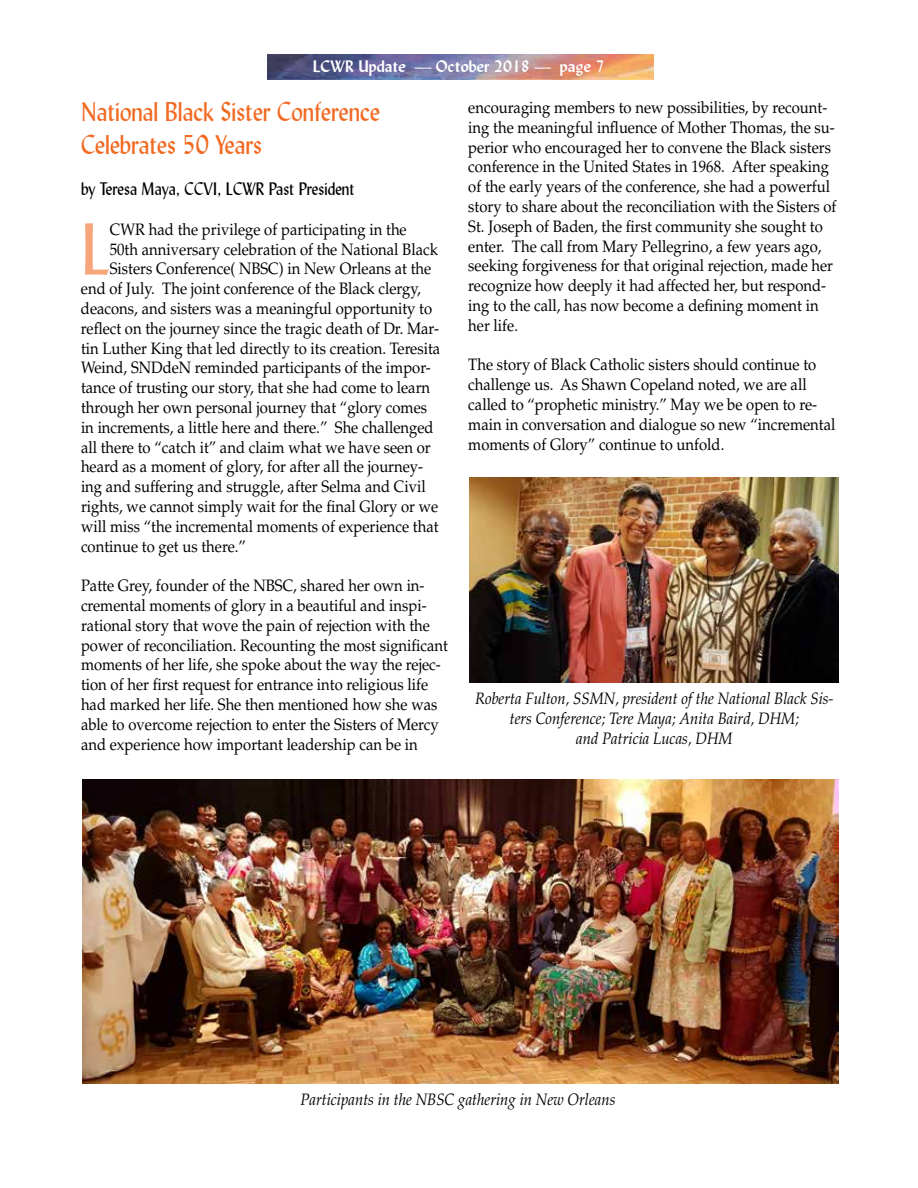
<style>
.page{position:relative;width:918px;height:1188px;background:#fff}
.page>*{position:absolute;margin:0;border:0;box-sizing:border-box;transform-origin:0 0}
.t1{font:72.45px "Lydian BT";color:#f7a57a;scale:.9 1}
.t2{font:27px/32.4px "Lydian BT";color:#f26922;scale:.9 1}
.t3{font:18px "Lydian BT";color:#000;scale:.9 1}
.t4{font:16.5px/19.8px "Palatino LT Std";color:#000;scale:.9 1}
.t5{font:italic 16.5px/19.8px "Palatino LT Std";color:#000;text-align:center;scale:.9 1}
.t6{font:700 16.5px "Lydian BT";color:#fff}
</style>
<div class="page">
<img style="left:268px;top:54px;width:386px;height:26px">
<img style="left:83px;top:780px;width:756px;height:303px">
<img style="left:470px;top:478px;width:369px;height:205px">
<p class="t6" style="left:313px;top:56px;width:293px">LCWR Update — October 2018 — page 7</p>
<h2 class="t2" style="left:81px;top:96px;width:334px">National Black Sister Conference<br>Celebrates 50 Years</h2>
<p class="t3" style="left:81px;top:178px;width:306px">by Teresa Maya, CCVI, LCWR Past President</p>
<h1 class="t1" style="left:81px;top:205px;width:34px">L</h1>
<p class="t4" style="left:110px;top:220px;width:331px">CWR had the privilege of participating in the</p>
<p class="t4" style="left:468px;top:98px;width:411px">encouraging members to new possibilities, by recount&shy;ing the meaningful influence of Mother Thomas, the su&shy;perior who encouraged her to convene the Black sisters conference in the United States in 1968. After speaking of the early years of the conference, she had a powerful story to share about the reconciliation with the Sisters of St. Joseph of Baden, the first community she sought to enter. The call from Mary Pellegrino, a few years ago, seeking forgiveness for that original rejection, made her recognize how deeply it had affected her, but respond&shy;ing to the call, has now become a defining moment in her life.</p>
<p class="t4" style="left:468px;top:355px;width:410px">The story of Black Catholic sisters should continue to challenge us. As Shawn Copeland noted, we are all called to “prophetic ministry.” May we be open to re&shy;main in conversation and dialogue so new “incremental moments of Glory” continue to unfold.</p>
<p class="t4" style="left:110px;top:239px;width:366px">50th anniversary celebration of the National Black</p>
<p class="t4" style="left:110px;top:259px;width:359px">Sisters Conference( NBSC) in New Orleans at the</p>
<p class="t4" style="left:81px;top:279px;width:379px">end of July. The joint conference of the Black clergy,</p>
<p class="t4" style="left:81px;top:299px;width:392px">deacons, and sisters was a meaningful opportunity to</p>
<p class="t4" style="left:81px;top:319px;width:399px">reflect on the journey since the tragic death of Dr. Mar-</p>
<p class="t4" style="left:81px;top:338px;width:401px">tin Luther King that led directly to its creation. Teresita</p>
<p class="t4" style="left:81px;top:358px;width:390px">Weind, SNDdeN reminded participants of the impor-</p>
<p class="t4" style="left:81px;top:378px;width:390px">tance of trusting our story, that she had come to learn</p>
<p class="t4" style="left:81px;top:398px;width:386px">through her own personal journey that “glory comes</p>
<p class="t4" style="left:81px;top:418px;width:393px">in increments, a little here and there.” She challenged</p>
<p class="t4" style="left:81px;top:437px;width:390px">all there to “catch it” and claim what we have seen or</p>
<p class="t4" style="left:81px;top:457px;width:382px">heard as a moment of glory, for after all the journey-</p>
<p class="t4" style="left:81px;top:477px;width:385px">ing and suffering and struggle, after Selma and Civil</p>
<p class="t4" style="left:81px;top:497px;width:398px">rights, we cannot simply wait for the final Glory or we</p>
<p class="t4" style="left:81px;top:517px;width:399px">will miss “the incremental moments of experience that</p>
<p class="t4" style="left:81px;top:536px;width:185px">continue to get us there.”</p>
<p class="t4" style="left:81px;top:576px;width:409px">Patte Grey, founder of the NBSC, shared her own in&shy;cremental moments of glory in a beautiful and inspi&shy;rational story that wove the pain of rejection with the power of reconciliation. Recounting the most significant moments of her life, she spoke about the way the rejec&shy;tion of her first request for entrance into religious life had marked her life. She then mentioned how she was able to overcome rejection to enter the Sisters of Mercy and experience how important leadership can be in</p>
<p class="t5" style="left:475px;top:689px;width:400px">Roberta Fulton, SSMN, president of the National Black Sis&shy;ters Conference; Tere Maya; Anita Baird, DHM;<br>and Patricia Lucas, DHM</p>
<p class="t5" style="left:300px;top:1090px;width:352px">Participants in the NBSC gathering in New Orleans</p>
</div>
